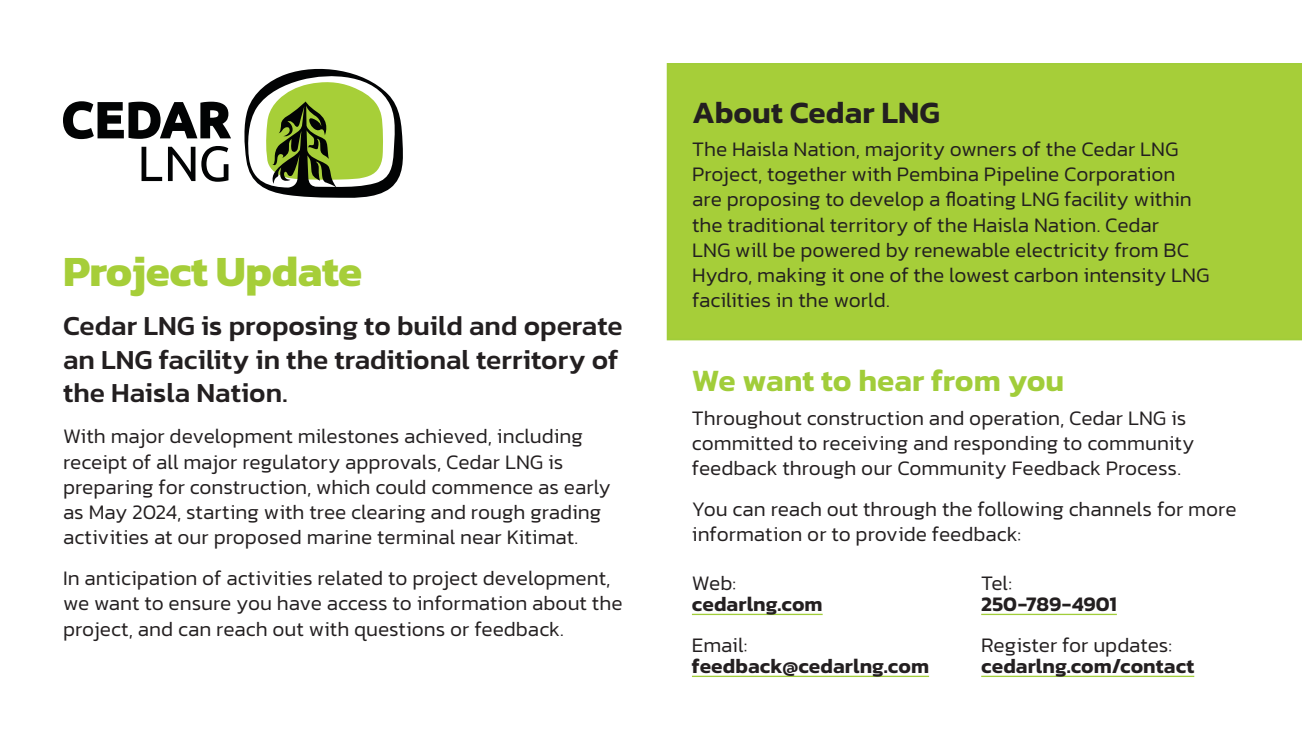
<style>
.page{position:relative;width:1302px;height:756px;background:#fff}
.page>*{position:absolute;margin:0;border:0;box-sizing:border-box;transform-origin:0 0}
.t1{font:700 43.75px "Kanit";letter-spacing:-.01em;color:#a6ce39}
.Cedar_H2{font:600 31.5px "Kanit";color:#a1cd3a}
.Cedar_H2-2{font:600 31.5px "Kanit";color:#231f20}
.Cedar_Body{font:500 28px/33.6px "Kanit";color:#231f20}
.Cedar_Body-2{font:300 21px/25.2px "Kanit";color:#231f20}
.Cedar_Body-3{font:600 21px/21px "Kanit";letter-spacing:.005em;color:#231f20}
.s1{font-weight:300}
</style>
<div class="page">
<svg style="left:63px;top:101px;width:168px;height:38px"></svg>
<svg style="left:142px;top:147px;width:20px;height:34px"></svg>
<svg style="left:168px;top:147px;width:27px;height:34px"></svg>
<svg style="left:201px;top:146px;width:27px;height:36px"></svg>
<svg style="left:244px;top:68px;width:159px;height:130px"></svg>
<div style="left:667px;top:63px;width:635px;height:277px;background:#a6ce39"></div>
<hr style="left:692px;top:614px;width:131px;height:1px;background:#a1cd3a">
<hr style="left:692px;top:676px;width:237px;height:1px;background:#a1cd3a">
<hr style="left:981px;top:614px;width:136px;height:1px;background:#a1cd3a">
<hr style="left:981px;top:676px;width:213px;height:1px;background:#a1cd3a">
<h1 class="t1" style="left:63px;top:237px;width:301px">Project Update</h1>
<p class="Cedar_Body" style="left:63px;top:308px;width:561px">Cedar LNG is proposing to build and operate an LNG facility in the traditional territory of the Haisla Nation.</p>
<p class="Cedar_Body-2" style="left:63px;top:423px;width:549px">With major development milestones achieved, including receipt of all major regulatory approvals, Cedar LNG is preparing for construction, which could commence as early as May 2024, starting with tree clearing and rough grading activities at our proposed marine terminal near Kitimat.</p>
<p class="Cedar_Body-2" style="left:63px;top:565px;width:561px">In anticipation of activities related to project development, we want to ensure you have access to information about the project, and can reach out with questions or feedback.</p>
<p class="Cedar_H2-2" style="left:692px;top:88px;width:249px">About Cedar LNG</p>
<p class="Cedar_Body-2" style="left:692px;top:136px;width:519px">The Haisla Nation, majority owners of the Cedar LNG Project, together with Pembina Pipeline Corporation are proposing to develop a floating LNG facility within the traditional territory of the Haisla Nation. Cedar<br>LNG will be powered by renewable electricity from BC Hydro, making it one of the lowest carbon intensity LNG facilities in the world.</p>
<p class="Cedar_H2" style="left:692px;top:357px;width:374px">We want to hear from you</p>
<p class="Cedar_Body-2" style="left:692px;top:405px;width:504px">Throughout construction and operation, Cedar LNG is committed to receiving and responding to community feedback through our Community Feedback Process.</p>
<p class="Cedar_Body-2" style="left:692px;top:496px;width:546px">You can reach out through the following channels for more information or to provide feedback:</p>
<p class="Cedar_Body-3" style="left:692px;top:572px;width:132px"><span class="s1">Web: </span>cedarlng.com</p>
<p class="Cedar_Body-3" style="left:692px;top:634px;width:239px"><span class="s1">Email: </span>feedback@cedarlng.com</p>
<p class="Cedar_Body-3" style="left:981px;top:572px;width:137px"><span class="s1">Tel:<br></span>250-789-4901</p>
<p class="Cedar_Body-3" style="left:981px;top:634px;width:215px"><span class="s1">Register for updates: </span>cedarlng.com/contact</p>
</div>
